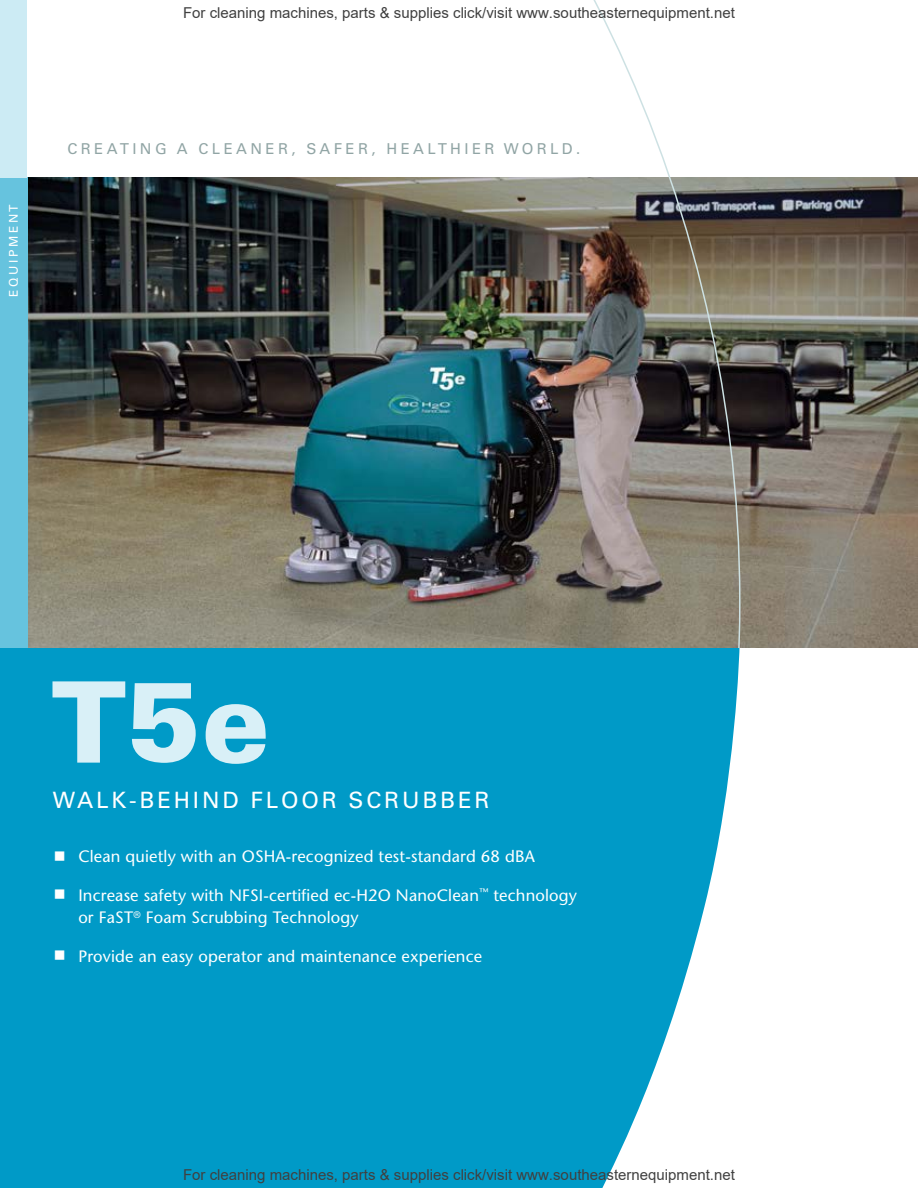
<style>
.page{position:relative;width:918px;height:1188px;background:#fff}
.page>*{position:absolute;margin:0;border:0;box-sizing:border-box;transform-origin:0 0}
.t1{font:900 112.5px "Univers LT Std";color:#d9f0f7}
.t2{font:22.5px "Univers";letter-spacing:.125em;color:#fff}
.t3{font:16.5px/22.5px "Stone Sans";letter-spacing:.01em;color:#fff}
.t4{font:15px "Arial";color:#404040}
.t5{font:15px "Univers LT Std";letter-spacing:.225em;color:#91a5a5}
.t6{font:12px "Univers LT Std";letter-spacing:.225em;color:#fff}
</style>
<div class="page">
<img style="left:27px;top:177px;width:891px;height:471px">
<svg style="left:592px;top:2px;width:149px;height:646px"></svg>
<div style="left:0;top:648px;width:918px;height:540px;background:#009ac7"></div>
<svg style="left:602px;top:648px;width:316px;height:540px;fill:#fff"></svg>
<div style="left:0;top:177px;width:27px;height:471px;background:#66c3de"></div>
<div style="left:0;top:0;width:27px;height:177px;background:#ccebf4"></div>
<p class="t6" style="left:6px;top:297px;width:95px;rotate:-90deg">EQUIPMENT</p>
<p class="t4" style="left:183px;top:3px;width:553px">For cleaning machines, parts &amp; supplies click/visit www.southeasternequipment.net</p>
<p class="t5" style="left:68px;top:139px;width:514px">CREATING A CLEANER, SAFER, HEALTHIER WORLD.</p>
<h1 class="t1" style="left:51px;top:652px;width:220px">T5e</h1>
<h2 class="t2" style="left:53px;top:787px;width:438px">WALK-BEHIND FLOOR SCRUBBER</h2>
<p class="t3" style="left:78px;top:845px;width:458px">Clean quietly with an OSHA-recognized test-standard 68 dBA</p>
<p class="t3" style="left:78px;top:884px;width:500px">Increase safety with NFSI-certified ec-H2O NanoClean<sup>™</sup> technology or FaST<sup>®</sup> Foam Scrubbing Technology</p>
<p class="t3" style="left:78px;top:945px;width:405px">Provide an easy operator and maintenance experience</p>
<p class="t4" style="left:183px;top:1164px;width:553px">For cleaning machines, parts &amp; supplies click/visit www.southeasternequipment.net</p>
</div>
